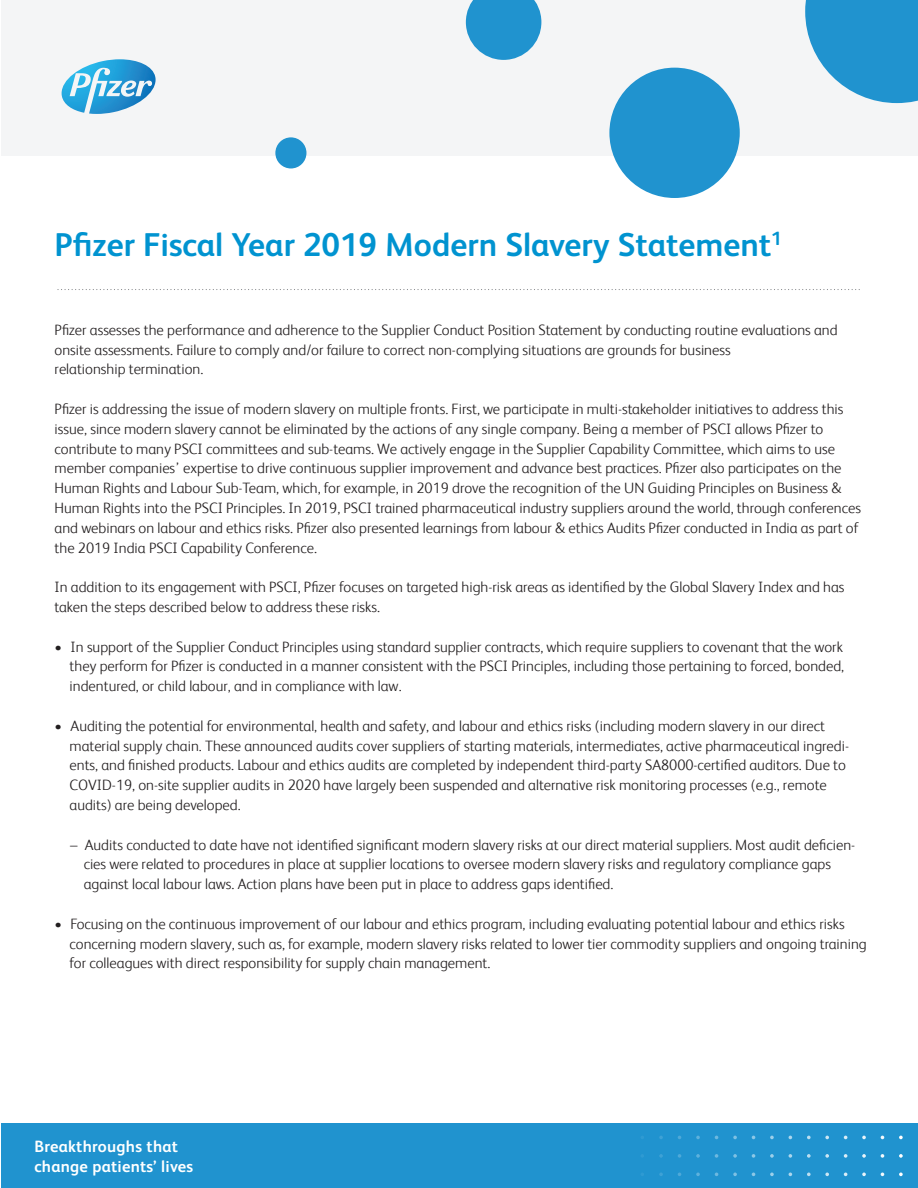
<style>
.page{position:relative;width:918px;height:1188px;background:#fff}
.page>*{position:absolute;margin:0;border:0;box-sizing:border-box;transform-origin:0 0}
.t1{font:700 33px "FS Albert";color:#0093d0}
.t2{font:700 16.35px/19.4px "FS Albert Pro";letter-spacing:.015em;color:#fff}
.t3{font:300 15px/19.8px "FS Albert";color:#231f20}
</style>
<div class="page">
<svg style="left:58px;top:289px;width:802px;height:1px"></svg>
<div style="left:1px;top:0;width:916px;height:155px;background:#f4f5f6"></div>
<svg style="left:805px;top:0;width:112px;height:103px"></svg>
<div style="left:609px;top:68px;width:131px;height:130px;background:#2093cf;border-radius:50%"></div>
<svg style="left:466px;top:0;width:75px;height:60px;background:#40a2d5"></svg>
<div style="left:275px;top:137px;width:31px;height:31px;background:#2093cf;border-radius:50%"></div>
<div style="left:1px;top:1123px;width:916px;height:65px;background:#2093cf"></div>
<svg style="left:659px;top:1154px;width:4px;height:4px"></svg>
<svg style="left:678px;top:1154px;width:3px;height:4px"></svg>
<svg style="left:696px;top:1136px;width:4px;height:3px"></svg>
<svg style="left:696px;top:1154px;width:4px;height:4px"></svg>
<svg style="left:696px;top:1173px;width:4px;height:3px"></svg>
<svg style="left:715px;top:1154px;width:3px;height:4px"></svg>
<svg style="left:733px;top:1136px;width:4px;height:3px"></svg>
<svg style="left:733px;top:1154px;width:4px;height:4px"></svg>
<svg style="left:733px;top:1173px;width:4px;height:3px"></svg>
<svg style="left:752px;top:1154px;width:3px;height:4px"></svg>
<svg style="left:770px;top:1173px;width:4px;height:3px"></svg>
<svg style="left:770px;top:1154px;width:4px;height:4px"></svg>
<svg style="left:770px;top:1136px;width:4px;height:3px"></svg>
<svg style="left:789px;top:1154px;width:3px;height:4px"></svg>
<svg style="left:807px;top:1173px;width:4px;height:3px"></svg>
<svg style="left:807px;top:1154px;width:4px;height:4px"></svg>
<svg style="left:807px;top:1136px;width:4px;height:3px"></svg>
<svg style="left:825px;top:1173px;width:4px;height:3px"></svg>
<svg style="left:825px;top:1154px;width:4px;height:4px"></svg>
<svg style="left:825px;top:1136px;width:4px;height:3px"></svg>
<svg style="left:844px;top:1154px;width:3px;height:4px"></svg>
<svg style="left:862px;top:1173px;width:4px;height:3px"></svg>
<svg style="left:862px;top:1154px;width:4px;height:4px"></svg>
<svg style="left:862px;top:1136px;width:4px;height:3px"></svg>
<svg style="left:881px;top:1154px;width:3px;height:4px"></svg>
<svg style="left:899px;top:1173px;width:4px;height:3px"></svg>
<svg style="left:899px;top:1154px;width:4px;height:4px"></svg>
<svg style="left:899px;top:1136px;width:4px;height:3px"></svg>
<svg style="left:62px;top:59px;width:94px;height:55px"></svg>
<h1 class="t1" style="left:55px;top:223px;width:729px">Pfizer Fiscal Year 2019 Modern Slavery Statement<sup>1</sup></h1>
<p class="t3" style="left:55px;top:319px;width:785px">Pfizer assesses the performance and adherence to the Supplier Conduct Position Statement by conducting routine evaluations and onsite assessments. Failure to comply and/or failure to correct non-complying situations are grounds for business<br>relationship termination.</p>
<p class="t3" style="left:55px;top:398px;width:808px">Pfizer is addressing the issue of modern slavery on multiple fronts. First, we participate in multi-stakeholder initiatives to address this issue, since modern slavery cannot be eliminated by the actions of any single company. Being a member of PSCI allows Pfizer to contribute to many PSCI committees and sub-teams. We actively engage in the Supplier Capability Committee, which aims to use member companies’ expertise to drive continuous supplier improvement and advance best practices. Pfizer also participates on the Human Rights and Labour Sub-Team, which, for example, in 2019 drove the recognition of the UN Guiding Principles on Business &amp; Human Rights into the PSCI Principles. In 2019, PSCI trained pharmaceutical industry suppliers around the world, through conferences and webinars on labour and ethics risks. Pfizer also presented learnings from labour &amp; ethics Audits Pfizer conducted in India as part of the 2019 India PSCI Capability Conference.</p>
<p class="t3" style="left:55px;top:577px;width:791px">In addition to its engagement with PSCI, Pfizer focuses on targeted high-risk areas as identified by the Global Slavery Index and has taken the steps described below to address these risks.</p>
<p class="t3" style="left:70px;top:636px;width:776px;text-align:justify;text-indent:-15px">• In support of the Supplier Conduct Principles using standard supplier contracts, which require suppliers to covenant that the work they perform for Pfizer is conducted in a manner consistent with the PSCI Principles, including those pertaining to forced, bonded, indentured, or child labour, and in compliance with law.</p>
<p class="t3" style="left:70px;top:715px;width:781px;text-indent:-15px">• Auditing the potential for environmental, health and safety, and labour and ethics risks (including modern slavery in our direct material supply chain. These announced audits cover suppliers of starting materials, intermediates, active pharmaceutical ingredi&shy;ents, and finished products. Labour and ethics audits are completed by independent third-party SA8000-certified auditors. Due to COVID-19, on-site supplier audits in 2020 have largely been suspended and alternative risk monitoring processes (e.g., remote audits) are being developed.</p>
<p class="t3" style="left:84px;top:834px;width:773px;text-indent:-14px">– Audits conducted to date have not identified significant modern slavery risks at our direct material suppliers. Most audit deficien&shy;cies were related to procedures in place at supplier locations to oversee modern slavery risks and regulatory compliance gaps against local labour laws. Action plans have been put in place to address gaps identified.</p>
<p class="t3" style="left:70px;top:913px;width:799px;text-indent:-15px">• Focusing on the continuous improvement of our labour and ethics program, including evaluating potential labour and ethics risks concerning modern slavery, such as, for example, modern slavery risks related to lower tier commodity suppliers and ongoing training for colleagues with direct responsibility for supply chain management.</p>
<p class="t2" style="left:34px;top:1136px;width:161px">Breakthroughs that change patients’ lives</p>
</div>
